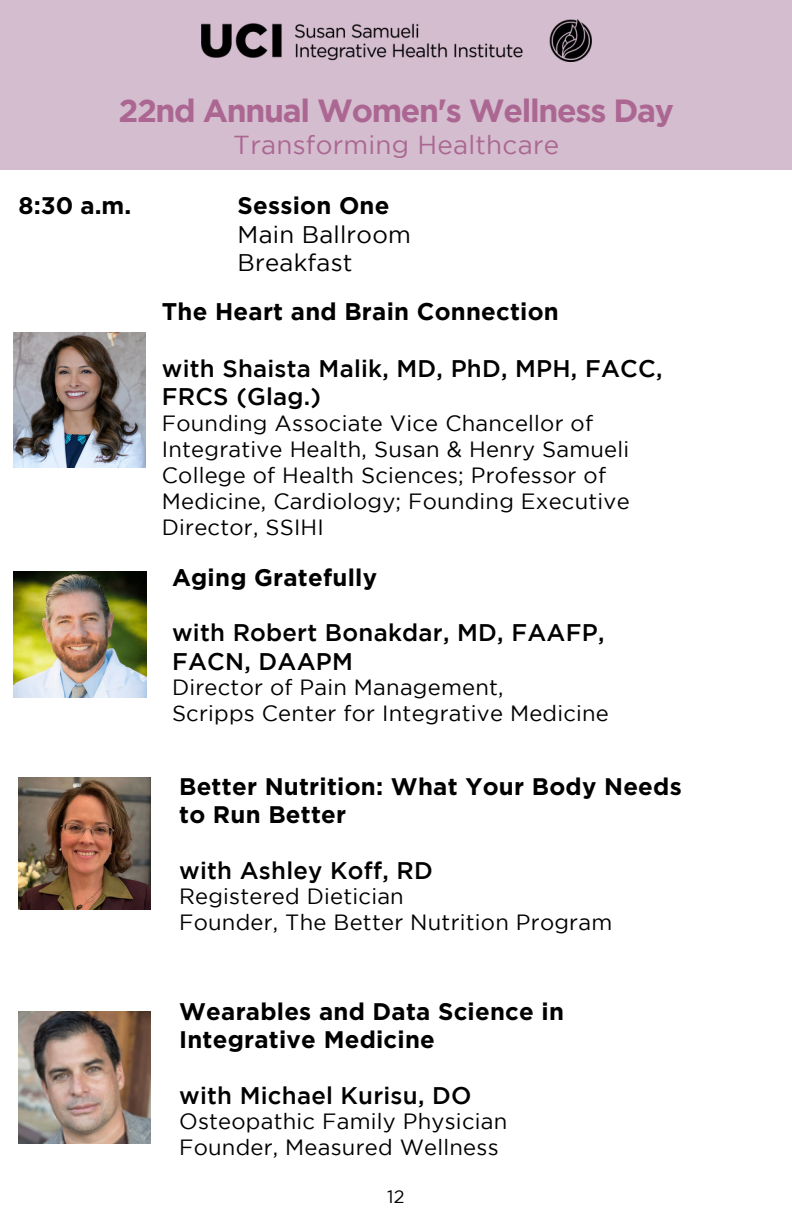
<style>
.page{position:relative;width:792px;height:1224px;background:#fff}
.page>*{position:absolute;margin:0;border:0;box-sizing:border-box;transform-origin:0 0}
.t1{font:700 32px "Gotham";letter-spacing:-.04em;color:#ab6792}
.t2{font:26px "Gotham";letter-spacing:.01em;color:#ab6792}
.t3{font:700 24px/28.4px "Gotham";letter-spacing:.01em;color:#000}
.t4{font:500 24px/28.4px "Gotham";letter-spacing:.01em;color:#000}
.t5{font:24px/28.4px "Gotham";letter-spacing:.01em;color:#000}
.t6{font:22px/25.8px "Gotham";letter-spacing:.01em;color:#000}
.t7{font:18px "Gotham";color:#000}
</style>
<div class="page">
<img style="left:13px;top:572px;width:134px;height:126px">
<img style="left:13px;top:332px;width:132px;height:135px">
<img style="left:19px;top:1012px;width:132px;height:132px">
<img style="left:19px;top:777px;width:132px;height:132px">
<div style="left:0;top:0;width:792px;height:169px;background:#d4bdcf"></div>
<img style="left:201px;top:20px;width:390px;height:42px">
<h1 class="t1" style="left:118px;top:99px;width:557px">22nd Annual Women's Wellness Day</h1>
<p class="t2" style="left:233px;top:135px;width:327px">Transforming Healthcare</p>
<p class="t3" style="left:19px;top:191px;width:114px">8:30 a.m.</p>
<p class="t3" style="left:238px;top:191px;width:153px">Session One</p>
<p class="t5" style="left:238px;top:222px;width:175px">Main Ballroom<br>Breakfast</p>
<p class="t3" style="left:162px;top:299px;width:399px">The Heart and Brain Connection</p>
<p class="t4" style="left:162px;top:356px;width:502px">with Shaista Malik, MD, PhD, MPH, FACC,<br>FRCS (Glag.)</p>
<p class="t6" style="left:162px;top:412px;width:469px">Founding Associate Vice Chancellor of Integrative Health, Susan &amp; Henry Samueli College of Health Sciences; Professor of Medicine, Cardiology; Founding Executive Director, SSIHI</p>
<p class="t3" style="left:172px;top:562px;width:207px">Aging Gratefully</p>
<p class="t4" style="left:172px;top:620px;width:434px">with Robert Bonakdar, MD, FAAFP,<br>FACN, DAAPM</p>
<p class="t6" style="left:172px;top:676px;width:438px">Director of Pain Management,<br>Scripps Center for Integrative Medicine</p>
<p class="t3" style="left:179px;top:772px;width:504px">Better Nutrition: What Your Body Needs to Run Better</p>
<p class="t4" style="left:179px;top:858px;width:255px">with Ashley Koff, RD</p>
<p class="t6" style="left:179px;top:885px;width:435px">Registered Dietician<br>Founder, The Better Nutrition Program</p>
<p class="t3" style="left:179px;top:997px;width:386px">Wearables and Data Science in<br>Integrative Medicine</p>
<p class="t4" style="left:179px;top:1083px;width:294px">with Michael Kurisu, DO</p>
<p class="t6" style="left:179px;top:1110px;width:330px">Osteopathic Family Physician<br>Founder, Measured Wellness</p>
<p class="t7" style="left:387px;top:1189px;width:19px">12</p>
</div>
